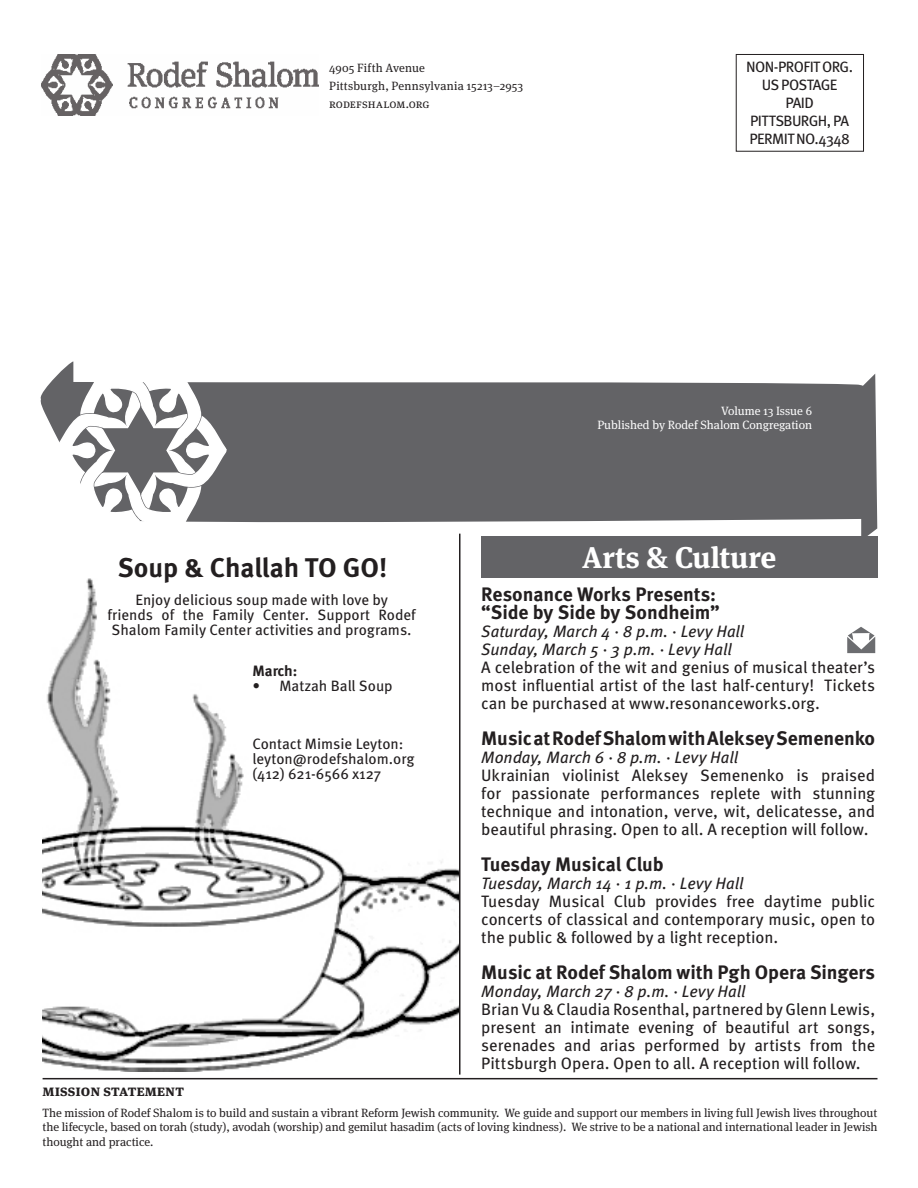
<style>
.page{position:relative;width:918px;height:1188px;background:#fff}
.page>*{position:absolute;margin:0;border:0;box-sizing:border-box;transform-origin:0 0}
.t1{font:700 30px "Meta Serif OT";color:#fff}
.t2{font:700 27px "Meta OT";color:#231f20}
.Body_Paragraph_Text{font:700 19.5px "Meta OT";letter-spacing:-.005em;color:#231f20}
.Body_Paragraph_Text-2{font:16.5px/18px "Meta OT";color:#231f20;text-align:justify}
.Body_Paragraph_Text-3{font:italic 16.5px "Meta OT";letter-spacing:-.005em;color:#231f20}
.t3{font:15px/15px "Meta OT";color:#231f20}
.t4{font:15px/18px "Meta OT";letter-spacing:-.04em;color:#231f20;text-align:center}
.Event_Title{font:700 15px "Meta Serif OT";color:#231f20}
.t5{font:700 15px "Meta OT";letter-spacing:-.015em;color:#231f20}
.Body_Paragraph_Text-4{font:12px/14.4px "Meta Serif OT";color:#231f20;text-align:justify}
.t6{font:12px "Meta Serif OT";letter-spacing:-.005em;color:#fff}
</style>
<div class="page">
<img style="left:43px;top:578px;width:416px;height:494px">
<div style="left:736px;top:54px;width:128px;height:98px;border:1px solid #231f20"></div>
<img style="left:41px;top:54px;width:278px;height:62px">
<hr style="left:43px;top:1078px;width:835px;height:1px;background:#231f20">
<svg style="left:40px;top:361px;width:837px;height:180px;fill:#636366"></svg>
<svg style="left:54px;top:374px;width:174px;height:153px"></svg>
<hr style="left:459px;top:534px;width:1px;height:541px;background:#231f20">
<div style="left:481px;top:536px;width:397px;height:41px;background:#636366"></div>
<svg style="left:847px;top:627px;width:28px;height:26px"></svg>
<p class="Body_Paragraph_Text-4" style="left:329px;top:61px;width:97px">4905 Fifth Avenue</p>
<p class="Body_Paragraph_Text-4" style="left:329px;top:79px;width:196px">Pittsburgh, Pennsylvania 15213–2953</p>
<p class="Body_Paragraph_Text-4" style="left:329px;top:97px;width:102px">rodefshalom.org</p>
<p class="t4" style="left:746px;top:58px;width:108px">NON-PROFIT ORG.<br>US POSTAGE</p>
<p class="t3" style="left:785px;top:95px;width:30px">PAID</p>
<p class="t4" style="left:749px;top:112px;width:102px;text-align:left">PITTSBURGH, PA<br>PERMIT NO.4348</p>
<p class="t6" style="left:721px;top:404px;width:93px">Volume 13 Issue 6</p>
<p class="t6" style="left:597px;top:418px;width:216px">Published by Rodef Shalom Congregation</p>
<p class="t2" style="left:118px;top:551px;width:271px">Soup &amp; Challah TO GO!</p>
<p class="t3" style="left:135px;top:593px;width:254px">Enjoy delicious soup made with love by</p>
<p class="t3" style="left:107px;top:608px;width:310px">friends of the Family Center. Support Rodef<br>Shalom Family Center activities and programs.</p>
<p class="t5" style="left:252px;top:661px;width:46px">March:</p>
<p class="t3" style="left:252px;top:678px;width:142px">• Matzah Ball Soup</p>
<p class="t3" style="left:252px;top:737px;width:153px">Contact Mimsie Leyton:</p>
<p class="t3" style="left:252px;top:752px;width:164px">leyton@rodefshalom.org</p>
<p class="t3" style="left:252px;top:767px;width:130px">(412) 621-6566 x127</p>
<p class="t1" style="left:582px;top:540px;width:196px">Arts &amp; Culture</p>
<p class="Body_Paragraph_Text" style="left:481px;top:582px;width:236px">Resonance Works Presents:</p>
<p class="Body_Paragraph_Text" style="left:481px;top:600px;width:240px">“Side by Side by Sondheim”</p>
<p class="Body_Paragraph_Text-3" style="left:481px;top:621px;width:265px">Saturday, March 4 ∧ 8 p.m. ∧ Levy Hall</p>
<p class="Body_Paragraph_Text-3" style="left:481px;top:639px;width:252px">Sunday, March 5 ∧ 3 p.m. ∧ Levy Hall</p>
<p class="Body_Paragraph_Text-2" style="left:481px;top:658px;width:395px">A celebration of the wit and genius of musical theater’s most influential artist of the last half-century! Tickets can be purchased at www.resonanceworks.org.</p>
<p class="Body_Paragraph_Text" style="left:481px;top:726px;width:395px">Music at Rodef Shalom with Aleksey Semenenko</p>
<p class="Body_Paragraph_Text-3" style="left:481px;top:747px;width:259px">Monday, March 6 ∧ 8 p.m. ∧ Levy Hall</p>
<p class="Body_Paragraph_Text-2" style="left:481px;top:766px;width:395px">Ukrainian violinist Aleksey Semenenko is praised for passionate performances replete with stunning technique and intonation, verve, wit, delicatesse, and beautiful phrasing. Open to all. A reception will follow.</p>
<p class="Body_Paragraph_Text" style="left:481px;top:852px;width:184px">Tuesday Musical Club</p>
<p class="Body_Paragraph_Text-3" style="left:481px;top:873px;width:264px">Tuesday, March 14 ∧ 1 p.m. ∧ Levy Hall</p>
<p class="Body_Paragraph_Text-2" style="left:481px;top:892px;width:396px">Tuesday Musical Club provides free daytime public concerts of classical and contemporary music, open to the public &amp; followed by a light reception.</p>
<p class="Body_Paragraph_Text" style="left:481px;top:960px;width:395px">Music at Rodef Shalom with Pgh Opera Singers</p>
<p class="Body_Paragraph_Text-3" style="left:481px;top:981px;width:266px">Monday, March 27 ∧ 8 p.m. ∧ Levy Hall</p>
<p class="Body_Paragraph_Text-2" style="left:481px;top:1000px;width:396px">Brian Vu &amp; Claudia Rosenthal, partnered by Glenn Lewis, present an intimate evening of beautiful art songs, serenades and arias performed by artists from the Pittsburgh Opera. Open to all. A reception will follow.</p>
<p class="Event_Title" style="left:43px;top:1081px;width:143px">mission statement</p>
<p class="Body_Paragraph_Text-4" style="left:43px;top:1106px;width:837px">The mission of Rodef Shalom is to build and sustain a vibrant Reform Jewish community. We guide and support our members in living full Jewish lives throughout the lifecycle, based on torah (study), avodah (worship) and gemilut hasadim (acts of loving kindness). We strive to be a national and international leader in Jewish thought and practice.</p>
</div>
